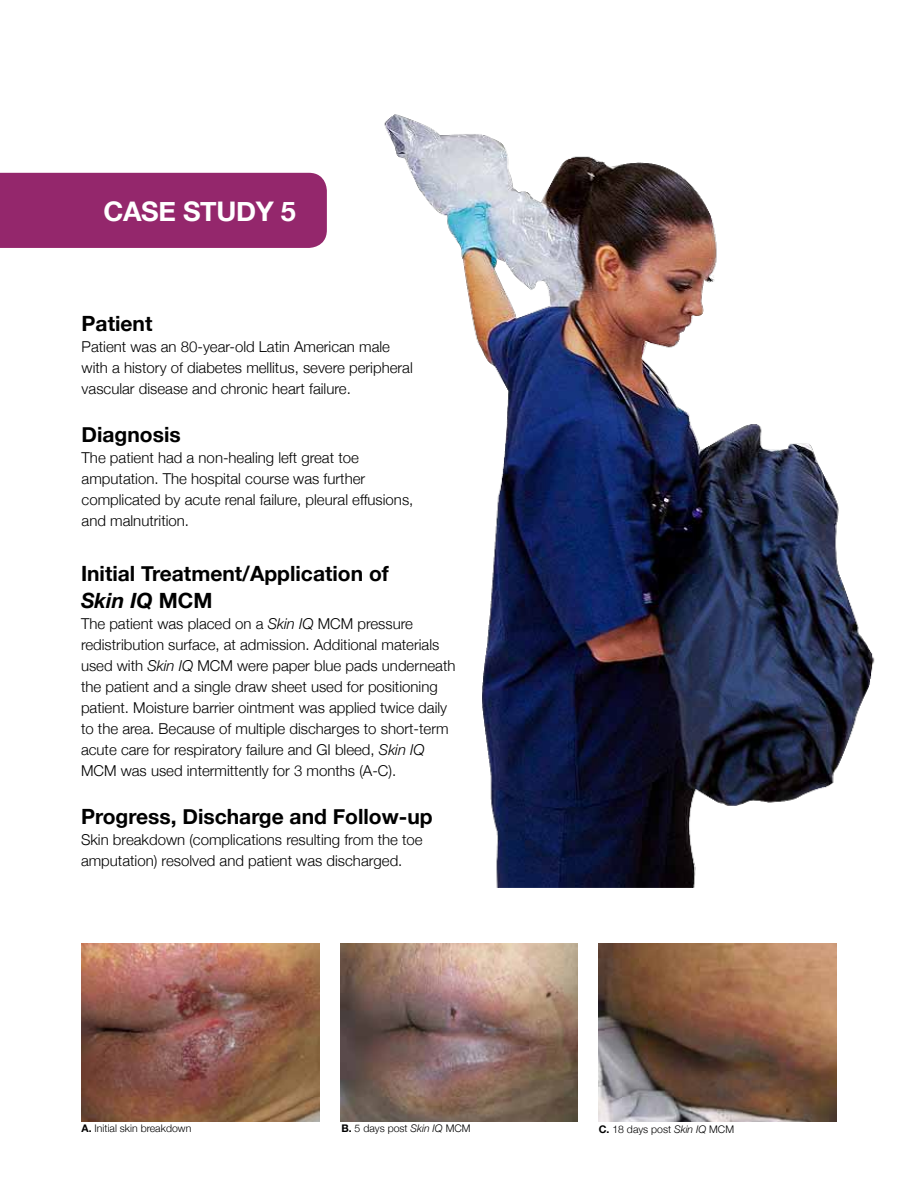
<style>
.page{position:relative;width:918px;height:1188px;background:#fff}
.page>*{position:absolute;margin:0;border:0;box-sizing:border-box;transform-origin:0 0}
.t1{font:700 27px "Helvetica Neue";letter-spacing:-.01em;color:#fff}
.t2{font:700 21px/27px "Helvetica Neue";color:#000}
.t3{font:300 15px/21px "Helvetica Neue";color:#000}
.t4{font:300 10.5px "Helvetica Neue";color:#000}
.s1{font-style:italic}
.s2{font-weight:700}
</style>
<div class="page">
<img style="left:82px;top:943px;width:237px;height:178px">
<img style="left:340px;top:943px;width:238px;height:178px">
<img style="left:599px;top:943px;width:237px;height:178px">
<img style="left:384px;top:114px;width:491px;height:774px">
<div style="left:0;top:173px;width:327px;height:75px;background:#94276c"></div>
<h1 class="t1" style="left:103px;top:186px;width:194px">CASE STUDY 5</h1>
<h2 class="t2" style="left:82px;top:309px;width:72px">Patient</h2>
<p class="t3" style="left:82px;top:336px;width:333px">Patient was an 80-year-old Latin American male with a history of diabetes mellitus, severe peripheral vascular disease and chronic heart failure.</p>
<h2 class="t2" style="left:82px;top:420px;width:101px">Diagnosis</h2>
<p class="t3" style="left:82px;top:447px;width:333px">The patient had a non-healing left great toe amputation. The hospital course was further complicated by acute renal failure, pleural effusions, and malnutrition.</p>
<h2 class="t2" style="left:81px;top:559px;width:309px">Initial Treatment/Application of<br><span class="s1">Skin IQ</span> MCM</h2>
<p class="t3" style="left:81px;top:613px;width:376px">The patient was placed on a <span class="s1">Skin IQ</span> MCM pressure redistribution surface, at admission. Additional materials used with <span class="s1">Skin IQ</span> MCM were paper blue pads underneath the patient and a single draw sheet used for positioning patient. Moisture barrier ointment was applied twice daily to the area. Because of multiple discharges to short-term acute care for respiratory failure and GI bleed, <span class="s1">Skin IQ </span>MCM was used intermittently for 3 months (A-C).</p>
<h2 class="t2" style="left:81px;top:802px;width:353px">Progress, Discharge and Follow-up</h2>
<p class="t3" style="left:81px;top:829px;width:343px">Skin breakdown (complications resulting from the toe amputation) resolved and patient was discharged.</p>
<p class="t4" style="left:82px;top:1120px;width:111px"><span class="s2">A.</span> Initial skin breakdown</p>
<p class="t4" style="left:341px;top:1120px;width:131px"><span class="s2">B.</span> 5 days post <span class="s1">Skin IQ</span> MCM</p>
<p class="t4" style="left:599px;top:1121px;width:137px"><span class="s2">C.</span> 18 days post <span class="s1">Skin IQ</span> MCM</p>
</div>
